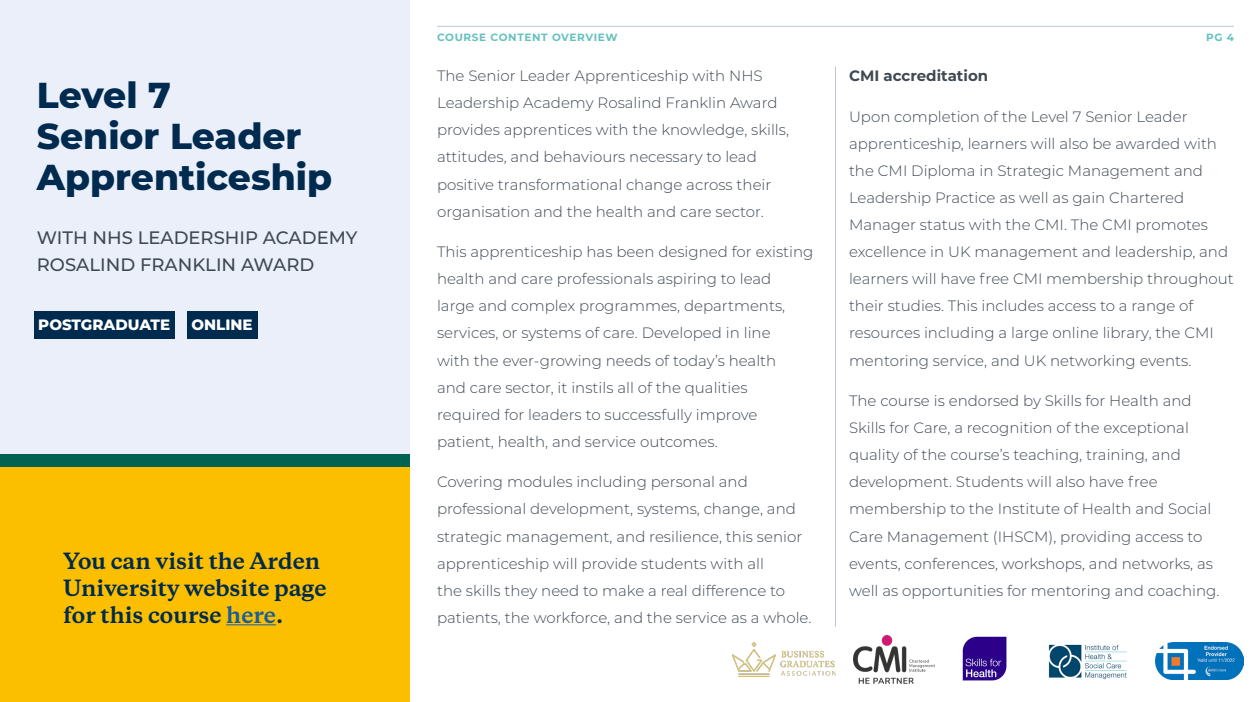
<style>
.page{position:relative;width:1259px;height:702px;background:#fff}
.page>*{position:absolute;margin:0;border:0;box-sizing:border-box;transform-origin:0 0}
.t1{font:800 36px/40.7px "Montserrat";color:#002b4f}
.t2{font:700 21px/27px "Copernicus";color:#002b4f}
.t3{font:500 18px/27px "Montserrat";color:#3f4952}
.Subhead{font:300 15px/27px "Montserrat";color:#3f4952}
.Tag{font:800 15px "Montserrat";color:#fff}
.Subhead-2{font:700 15px "Montserrat";color:#3f4952}
.t4{font:700 10.5px "Montserrat";letter-spacing:.06em;color:#65c1be}
.s1{color:#175d9e}
</style>
<div class="page">
<div style="left:0;top:467px;width:410px;height:235px;background:#fcbf00"></div>
<div style="left:0;top:453px;width:410px;height:14px;background:#006351"></div>
<hr style="left:835px;top:67px;width:1px;height:559px;background:#c0c9d2">
<div style="left:0;top:0;width:410px;height:453px;background:#ebeffa"></div>
<div style="left:34px;top:311px;width:141px;height:27px;background:#002b4f"></div>
<hr style="left:226px;top:624px;width:50px;height:1px;background:#175d9e">
<div style="left:187px;top:311px;width:70px;height:27px;background:#002b4f"></div>
<img style="left:853px;top:635px;width:82px;height:49px">
<img style="left:1156px;top:642px;width:87px;height:37px">
<img style="left:962px;top:636px;width:45px;height:45px">
<img style="left:1048px;top:644px;width:79px;height:36px">
<img style="left:732px;top:642px;width:103px;height:34px">
<hr style="left:437px;top:26px;width:797px;height:1px;background:#c0c9d2">
<p class="t1" style="left:37px;top:73px;width:297px">Level 7<br>Senior Leader<br>Apprenticeship</p>
<p class="t3" style="left:37px;top:223px;width:322px">WITH NHS LEADERSHIP ACADEMY<br>ROSALIND FRANKLIN AWARD</p>
<p class="Tag" style="left:38px;top:314px;width:133px">POSTGRADUATE</p>
<p class="Tag" style="left:191px;top:314px;width:63px">ONLINE</p>
<p class="t2" style="left:63px;top:547px;width:265px">You can visit the Arden<br>University website page for this course <span class="s1">here</span>.</p>
<p class="t4" style="left:437px;top:29px;width:182px">COURSE CONTENT OVERVIEW</p>
<p class="t4" style="left:1206px;top:29px;width:29px">PG 4</p>
<p class="Subhead" style="left:437px;top:62px;width:353px">The Senior Leader Apprenticeship with NHS Leadership Academy Rosalind Franklin Award provides apprentices with the knowledge, skills, attitudes, and behaviours necessary to lead positive transformational change across their organisation and the health and care sector.</p>
<p class="Subhead" style="left:437px;top:238px;width:378px">This apprenticeship has been designed for existing health and care professionals aspiring to lead<br>large and complex programmes, departments, services, or systems of care. Developed in line<br>with the ever-growing needs of today’s health<br>and care sector, it instils all of the qualities required for leaders to successfully improve patient, health, and service outcomes.</p>
<p class="Subhead" style="left:437px;top:468px;width:376px">Covering modules including personal and professional development, systems, change, and strategic management, and resilience, this senior apprenticeship will provide students with all<br>the skills they need to make a real difference to patients, the workforce, and the service as a whole.</p>
<p class="Subhead-2" style="left:849px;top:65px;width:141px">CMI accreditation</p>
<p class="Subhead" style="left:849px;top:102px;width:386px">Upon completion of the Level 7 Senior Leader apprenticeship, learners will also be awarded with the CMI Diploma in Strategic Management and Leadership Practice as well as gain Chartered Manager status with the CMI. The CMI promotes excellence in UK management and leadership, and learners will have free CMI membership throughout their studies. This includes access to a range of resources including a large online library, the CMI mentoring service, and UK networking events.</p>
<p class="Subhead" style="left:849px;top:387px;width:372px">The course is endorsed by Skills for Health and Skills for Care, a recognition of the exceptional quality of the course’s teaching, training, and development. Students will also have free membership to the Institute of Health and Social Care Management (IHSCM), providing access to events, conferences, workshops, and networks, as well as opportunities for mentoring and coaching.</p>
</div>
